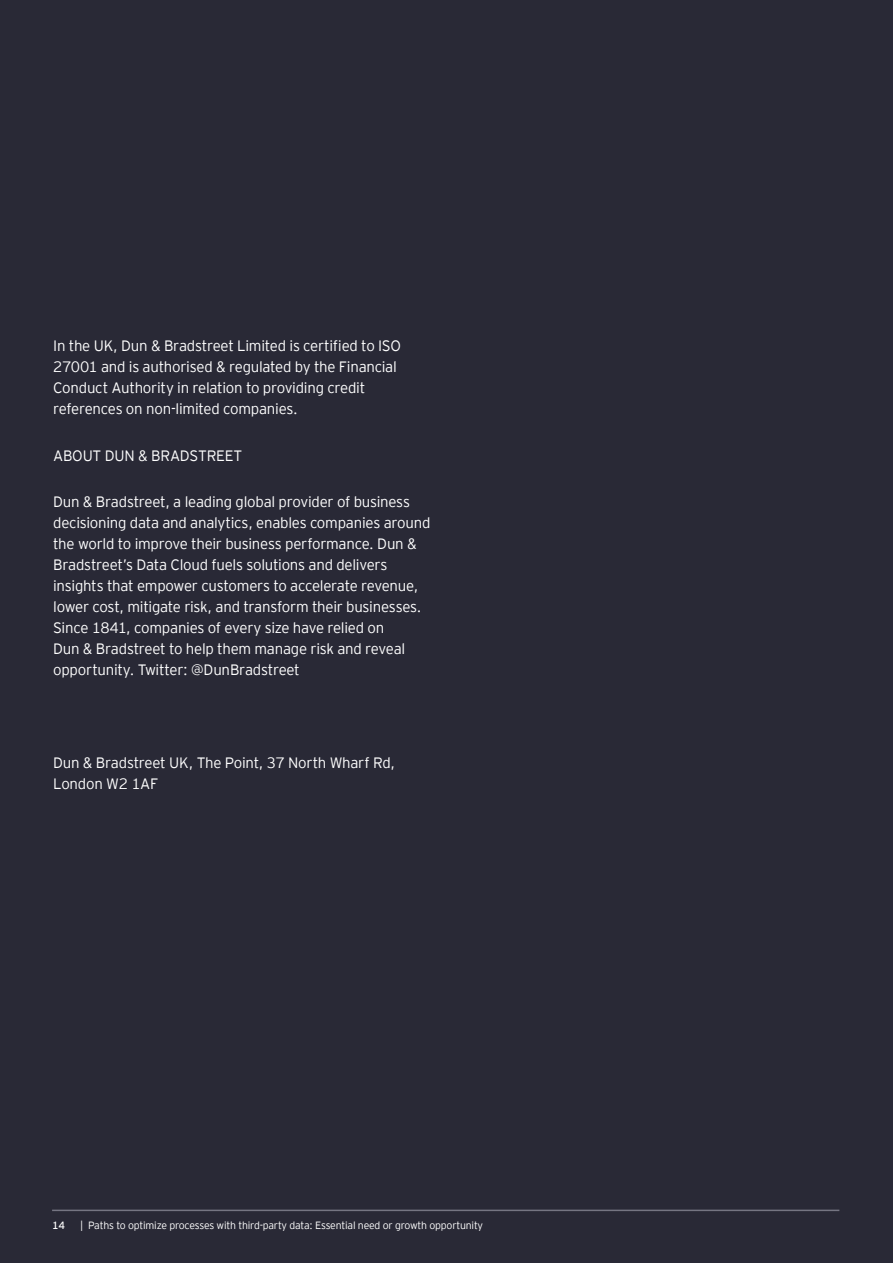
<style>
.page{position:relative;width:893px;height:1263px;background:#292936}
.page>*{position:absolute;margin:0;border:0;box-sizing:border-box;transform-origin:0 0}
.t1{font:300 15px/21px "EY Interstate";letter-spacing:-.02em;color:#fff}
.t2{font:300 10.5px "EY Interstate";letter-spacing:-.02em;color:#fff}
.t3{font:10.5px "EY Interstate";color:#fff}
</style>
<div class="page">
<hr style="left:52px;top:1209px;width:787px;height:2px;background:#757582">
<p class="t1" style="left:53px;top:334px;width:349px">In the UK, Dun &amp; Bradstreet Limited is certified to ISO 27001 and is authorised &amp; regulated by the Financial Conduct Authority in relation to providing credit references on non-limited companies.</p>
<p class="t1" style="left:53px;top:444px;width:191px">ABOUT DUN &amp; BRADSTREET</p>
<p class="t1" style="left:53px;top:490px;width:379px">Dun &amp; Bradstreet, a leading global provider of business decisioning data and analytics, enables companies around the world to improve their business performance. Dun &amp; Bradstreet’s Data Cloud fuels solutions and delivers insights that empower customers to accelerate revenue, lower cost, mitigate risk, and transform their businesses.<br>Since 1841, companies of every size have relied on<br>Dun &amp; Bradstreet to help them manage risk and reveal opportunity. Twitter: @DunBradstreet</p>
<p class="t1" style="left:53px;top:752px;width:343px">Dun &amp; Bradstreet UK, The Point, 37 North Wharf Rd,<br>London W2 1AF</p>
<p class="t3" style="left:52px;top:1218px;width:14px">14</p>
<p class="t2" style="left:80px;top:1218px;width:404px">| Paths to optimize processes with third-party data: Essential need or growth opportunity</p>
</div>
